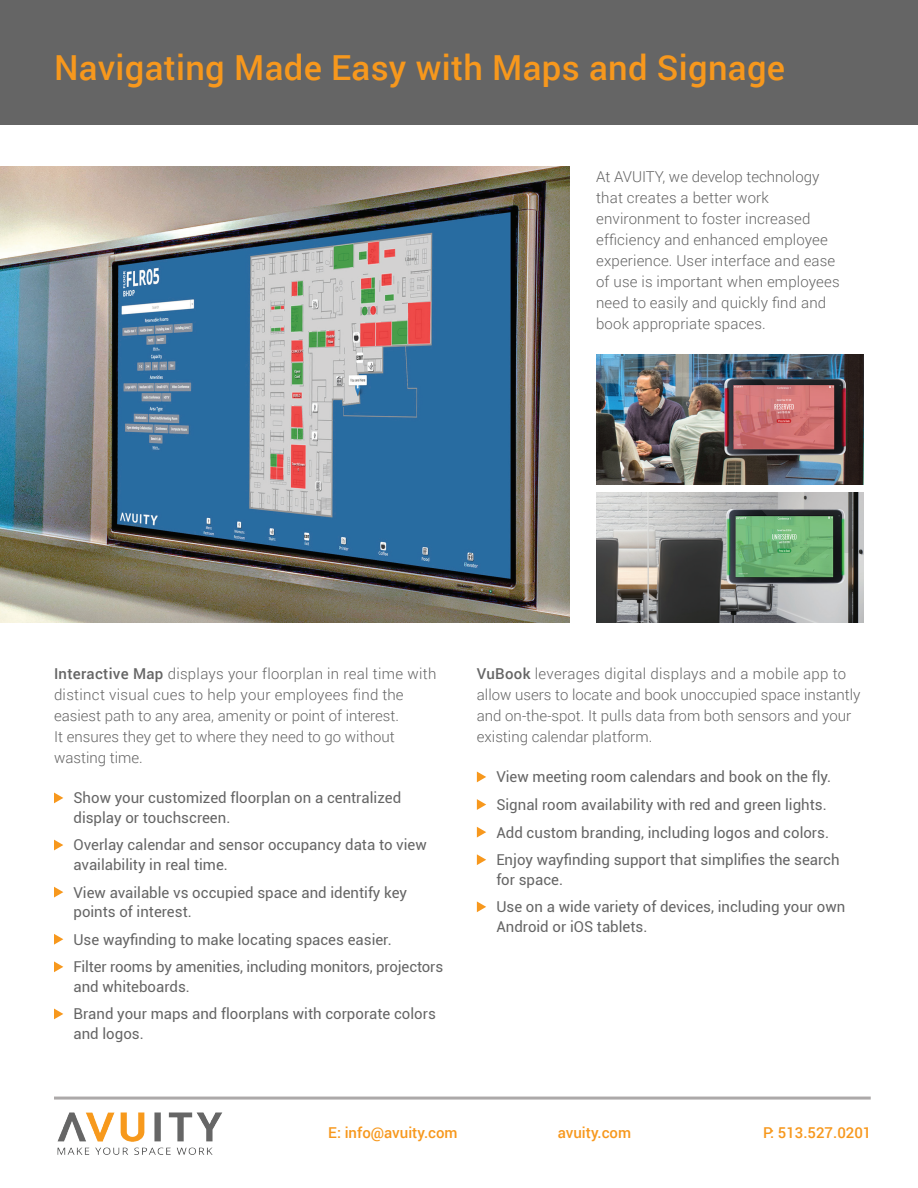
<style>
.page{position:relative;width:918px;height:1188px;background:#fff}
.page>*{position:absolute;margin:0;border:0;box-sizing:border-box;transform-origin:0 0}
.t1{font:500 34.5px "Roboto";letter-spacing:.01em;color:#f7981d}
.t2{font:15px/27.6px "Roboto";color:#656565}
.t3{font:300 15px/21px "Roboto";letter-spacing:.01em;color:#656565}
.t4{font:500 15px "Roboto";color:#f7981d}
.s1{font-weight:500}
</style>
<div class="page">
<hr style="left:54px;top:1097px;width:817px;height:3px;background:#aca9a9">
<img style="left:0;top:166px;width:569px;height:457px">
<img style="left:596px;top:354px;width:268px;height:130px">
<img style="left:596px;top:492px;width:268px;height:131px">
<div style="left:0;top:0;width:918px;height:124px;background:#656565"></div>
<svg style="left:54px;top:793px;width:9px;height:10px"></svg>
<svg style="left:54px;top:840px;width:9px;height:10px"></svg>
<svg style="left:54px;top:887px;width:9px;height:11px"></svg>
<svg style="left:54px;top:934px;width:9px;height:11px"></svg>
<svg style="left:54px;top:961px;width:9px;height:11px"></svg>
<svg style="left:54px;top:1009px;width:9px;height:10px"></svg>
<svg style="left:477px;top:772px;width:9px;height:10px"></svg>
<svg style="left:477px;top:799px;width:9px;height:11px"></svg>
<svg style="left:477px;top:827px;width:9px;height:11px"></svg>
<svg style="left:477px;top:854px;width:9px;height:11px"></svg>
<svg style="left:477px;top:901px;width:9px;height:11px"></svg>
<img style="left:57px;top:1112px;width:166px;height:43px">
<h1 class="t1" style="left:54px;top:44px;width:733px">Navigating Made Easy with Maps and Signage</h1>
<p class="t3" style="left:596px;top:166px;width:245px">At AVUITY, we develop technology that creates a better work environment to foster increased efficiency and enhanced employee experience. User interface and ease of use is important when employees need to easily and quickly find and book appropriate spaces.</p>
<p class="t3" style="left:54px;top:663px;width:384px"><span class="s1">Interactive Map</span> displays your floorplan in real time with distinct visual cues to help your employees find the easiest path to any area, amenity or point of interest.<br>It ensures they get to where they need to go without wasting time.</p>
<p class="t2" style="left:73px;top:788px;width:329px;line-height:19.5px">Show your customized floorplan on a centralized display or touchscreen.</p>
<p class="t2" style="left:73px;top:835px;width:355px;line-height:19.5px">Overlay calendar and sensor occupancy data to view availability in real time.</p>
<p class="t2" style="left:73px;top:882px;width:335px;line-height:19.5px">View available vs occupied space and identify key points of interest.</p>
<p class="t2" style="left:73px;top:925px;width:371px">Use wayfinding to make locating spaces easier.<br>Filter rooms by amenities, including monitors, projectors</p>
<p class="t2" style="left:73px;top:972px;width:364px">and whiteboards.<br>Brand your maps and floorplans with corporate colors</p>
<p class="t2" style="left:73px;top:1019px;width:72px">and logos.</p>
<p class="t3" style="left:477px;top:663px;width:385px"><span class="s1">VuBook</span> leverages digital displays and a mobile app to allow users to locate and book unoccupied space instantly and on-the-spot. It pulls data from both sensors and your existing calendar platform.</p>
<p class="t2" style="left:496px;top:763px;width:345px">View meeting room calendars and book on the fly.<br>Signal room availability with red and green lights.<br>Add custom branding, including logos and colors.<br>Enjoy wayfinding support that simplifies the search</p>
<p class="t2" style="left:496px;top:865px;width:350px">for space.<br>Use on a wide variety of devices, including your own</p>
<p class="t2" style="left:496px;top:912px;width:152px">Android or iOS tablets.</p>
<p class="t4" style="left:328px;top:1122px;width:131px">E: info@avuity.com</p>
<p class="t4" style="left:558px;top:1122px;width:75px">avuity.com</p>
<p class="t4" style="left:763px;top:1122px;width:110px">P: 513.527.0201</p>
</div>
